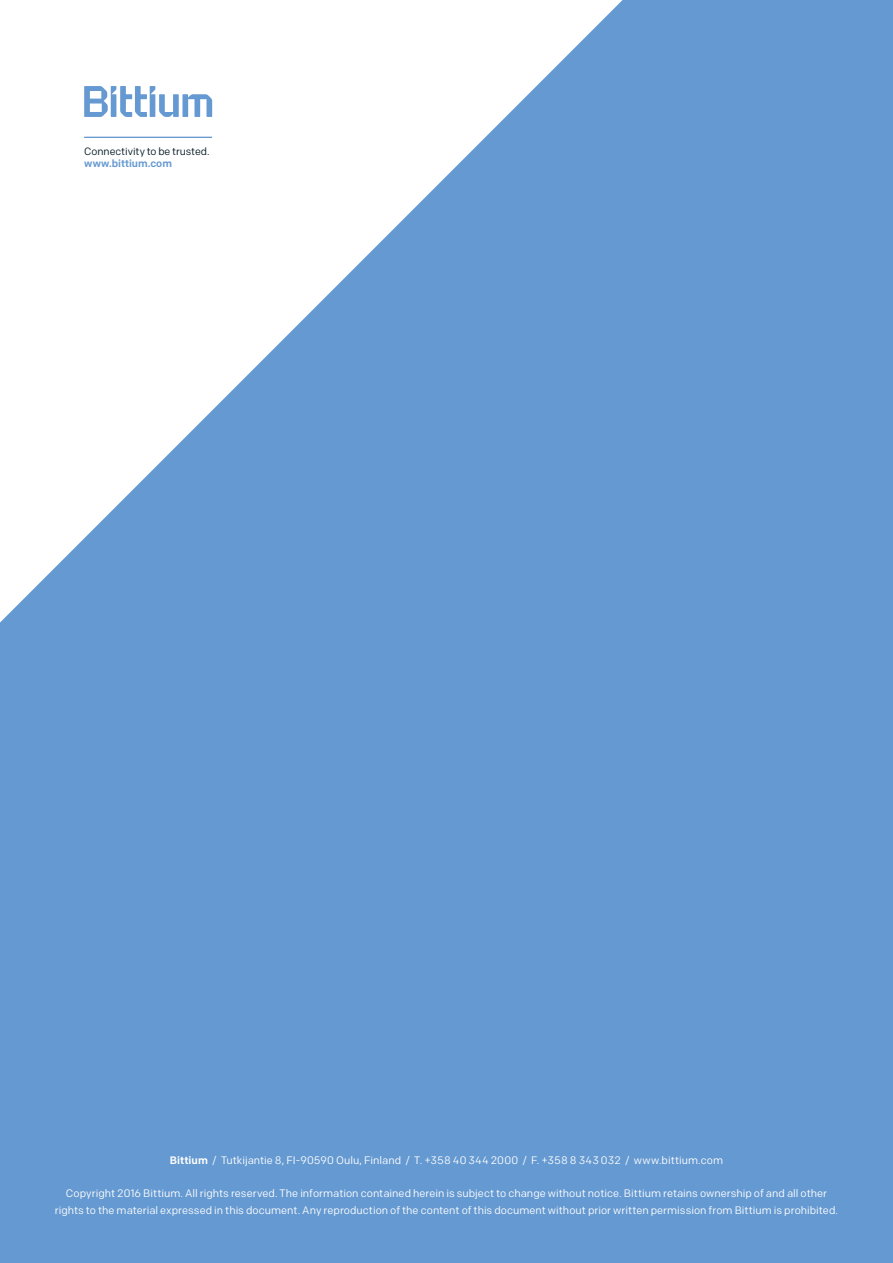
<style>
.page{position:relative;width:893px;height:1263px;background:#6599d1}
.page>*{position:absolute;margin:0;border:0;box-sizing:border-box;transform-origin:0 0}
.t1{font:10.8px/16.5px "Colfax";letter-spacing:.005em;color:#fff;text-align:center}
.t2{font:10.5px "Colfax";letter-spacing:-.005em;color:#011622}
.t3{font:500 10.5px "Colfax";letter-spacing:-.005em;color:#6599d1}
.s1{font-weight:500}
</style>
<div class="page">
<svg style="left:0;top:0;width:622px;height:622px"></svg>
<svg style="left:84px;top:86px;width:128px;height:31px"></svg>
<hr style="left:84px;top:137px;width:128px;height:1px;background:#6599d1">
<p class="t2" style="left:84px;top:145px;width:127px">Connectivity to be trusted.</p>
<p class="t3" style="left:84px;top:157px;width:89px">www.bittium.com</p>
<p class="t1" style="left:170px;top:1152px;width:555px"><span class="s1">Bittium</span> / Tutkijantie 8, FI-90590 Oulu, Finland / T. +358 40 344 2000 / F. +358 8 343 032 / www.bittium.com</p>
<p class="t1" style="left:55px;top:1185px;width:785px">Copyright 2016 Bittium. All rights reserved. The information contained herein is subject to change without notice. Bittium retains ownership of and all other rights to the material expressed in this document. Any reproduction of the content of this document without prior written permission from Bittium is prohibited.</p>
</div>
